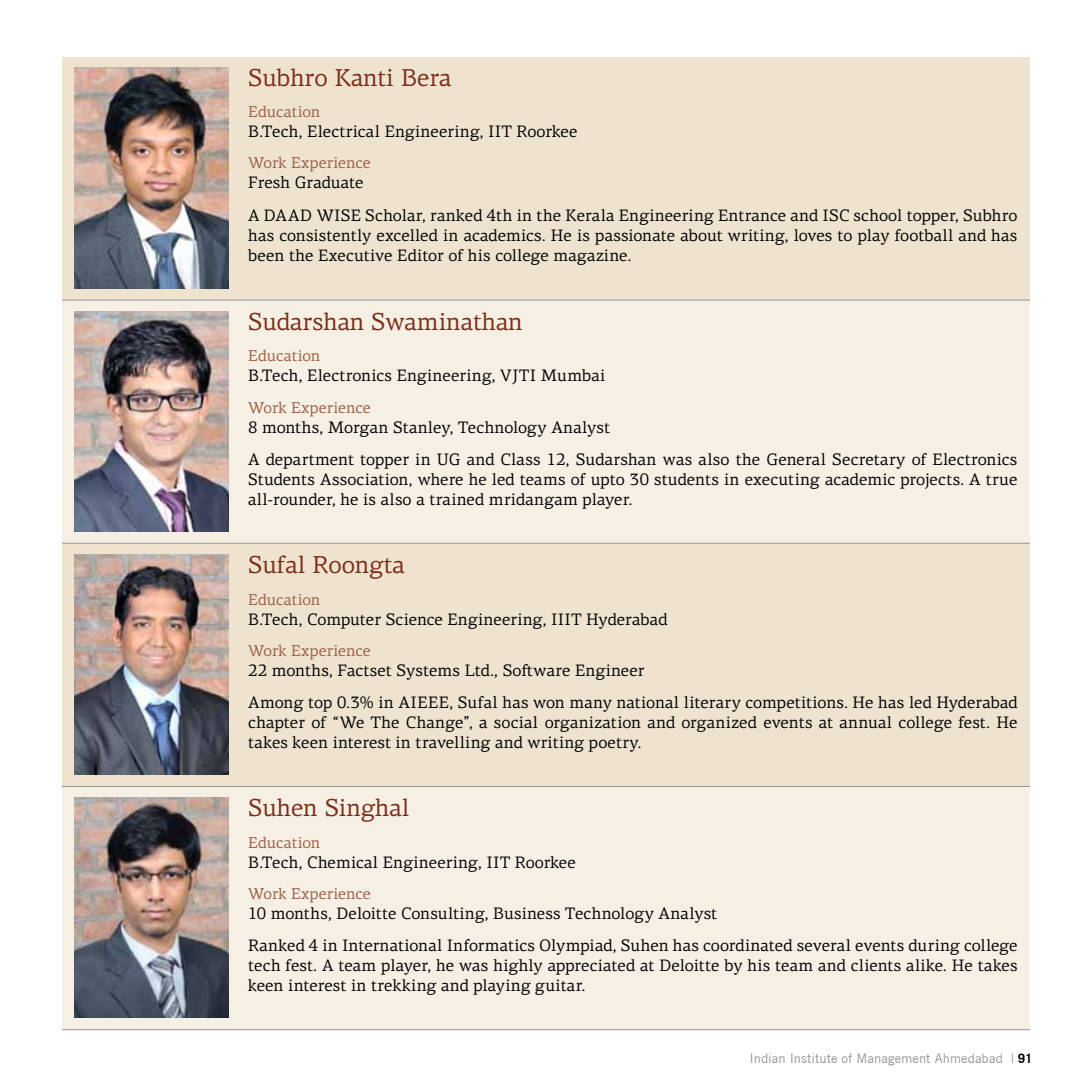
<style>
.page{position:relative;width:1092px;height:1092px;background:#fff}
.page>*{position:absolute;margin:0;border:0;box-sizing:border-box;transform-origin:0 0}
.t1{font:24.5px "PF Centro Serif Pro";color:#7b2c18}
.t2{font:16.62px/32.4px "PF Centro Serif Pro";letter-spacing:.01em;color:#000}
.t3{font:15.75px "PF Centro Serif Pro";letter-spacing:.005em;color:#9b5e45}
.t4{font:13.12px "Trade Gothic";color:#939598}
.s1{font-weight:700;color:#000}
</style>
<div class="page">
<div style="left:62px;top:57px;width:967px;height:243px;background:#eee3cf"></div>
<div style="left:62px;top:300px;width:967px;height:243px;background:#f5efe4"></div>
<div style="left:62px;top:543px;width:967px;height:243px;background:#eee3cf"></div>
<div style="left:62px;top:786px;width:967px;height:243px;background:#f5efe4"></div>
<hr style="left:62px;top:300px;width:967px;height:1px;background:#939598">
<hr style="left:62px;top:543px;width:967px;height:1px;background:#939598">
<hr style="left:62px;top:786px;width:967px;height:1px;background:#939598">
<hr style="left:62px;top:1029px;width:967px;height:1px;background:#939598">
<img style="left:74px;top:68px;width:155px;height:220px">
<img style="left:74px;top:311px;width:155px;height:220px">
<img style="left:74px;top:554px;width:155px;height:220px">
<img style="left:74px;top:797px;width:155px;height:220px">
<h1 class="t1" style="left:248px;top:63px;width:205px">Subhro Kanti Bera</h1>
<p class="t3" style="left:248px;top:102px;width:74px">Education</p>
<p class="t2" style="left:248px;top:115px;width:331px">B.Tech, Electrical Engineering, IIT Roorkee</p>
<p class="t3" style="left:248px;top:154px;width:124px">Work Experience</p>
<p class="t2" style="left:248px;top:167px;width:770px">Fresh Graduate<br>A DAAD WISE Scholar, ranked 4th in the Kerala Engineering Entrance and ISC school topper, Subhro</p>
<p class="t2" style="left:248px;top:225px;width:770px;line-height:19.9px">has consistently excelled in academics. He is passionate about writing, loves to play football and has been the Executive Editor of his college magazine.</p>
<h1 class="t1" style="left:248px;top:307px;width:276px">Sudarshan Swaminathan</h1>
<p class="t3" style="left:248px;top:346px;width:74px">Education</p>
<p class="t2" style="left:248px;top:359px;width:359px">B.Tech, Electronics Engineering, VJTI Mumbai</p>
<p class="t3" style="left:248px;top:398px;width:124px">Work Experience</p>
<p class="t2" style="left:248px;top:411px;width:770px">8 months, Morgan Stanley, Technology Analyst<br>A department topper in UG and Class 12, Sudarshan was also the General Secretary of Electronics</p>
<p class="t2" style="left:248px;top:469px;width:770px;line-height:19.9px">Students Association, where he led teams of upto 30 students in executing academic projects. A true all-rounder, he is also a trained mridangam player.</p>
<h1 class="t1" style="left:248px;top:550px;width:158px">Sufal Roongta</h1>
<p class="t3" style="left:248px;top:590px;width:74px">Education</p>
<p class="t2" style="left:248px;top:602px;width:420px">B.Tech, Computer Science Engineering, IIIT Hyderabad</p>
<p class="t3" style="left:248px;top:641px;width:124px">Work Experience</p>
<p class="t2" style="left:248px;top:654px;width:770px">22 months, Factset Systems Ltd., Software Engineer<br>Among top 0.3% in AIEEE, Sufal has won many national literary competitions. He has led Hyderabad</p>
<p class="t2" style="left:248px;top:712px;width:770px;line-height:19.9px">chapter of “We The Change”, a social organization and organized events at annual college fest. He takes keen interest in travelling and writing poetry.</p>
<h1 class="t1" style="left:248px;top:793px;width:163px">Suhen Singhal</h1>
<p class="t3" style="left:248px;top:832px;width:74px">Education</p>
<p class="t2" style="left:248px;top:845px;width:329px">B.Tech, Chemical Engineering, IIT Roorkee</p>
<p class="t3" style="left:248px;top:884px;width:124px">Work Experience</p>
<p class="t2" style="left:248px;top:897px;width:770px">10 months, Deloitte Consulting, Business Technology Analyst<br>Ranked 4 in International Informatics Olympiad, Suhen has coordinated several events during college</p>
<p class="t2" style="left:248px;top:955px;width:770px;line-height:19.9px">tech fest. A team player, he was highly appreciated at Deloitte by his team and clients alike. He takes keen interest in trekking and playing guitar.</p>
<p class="t4" style="left:749px;top:1050px;width:284px">Indian Institute of Management Ahmedabad | <span class="s1">91</span></p>
</div>
